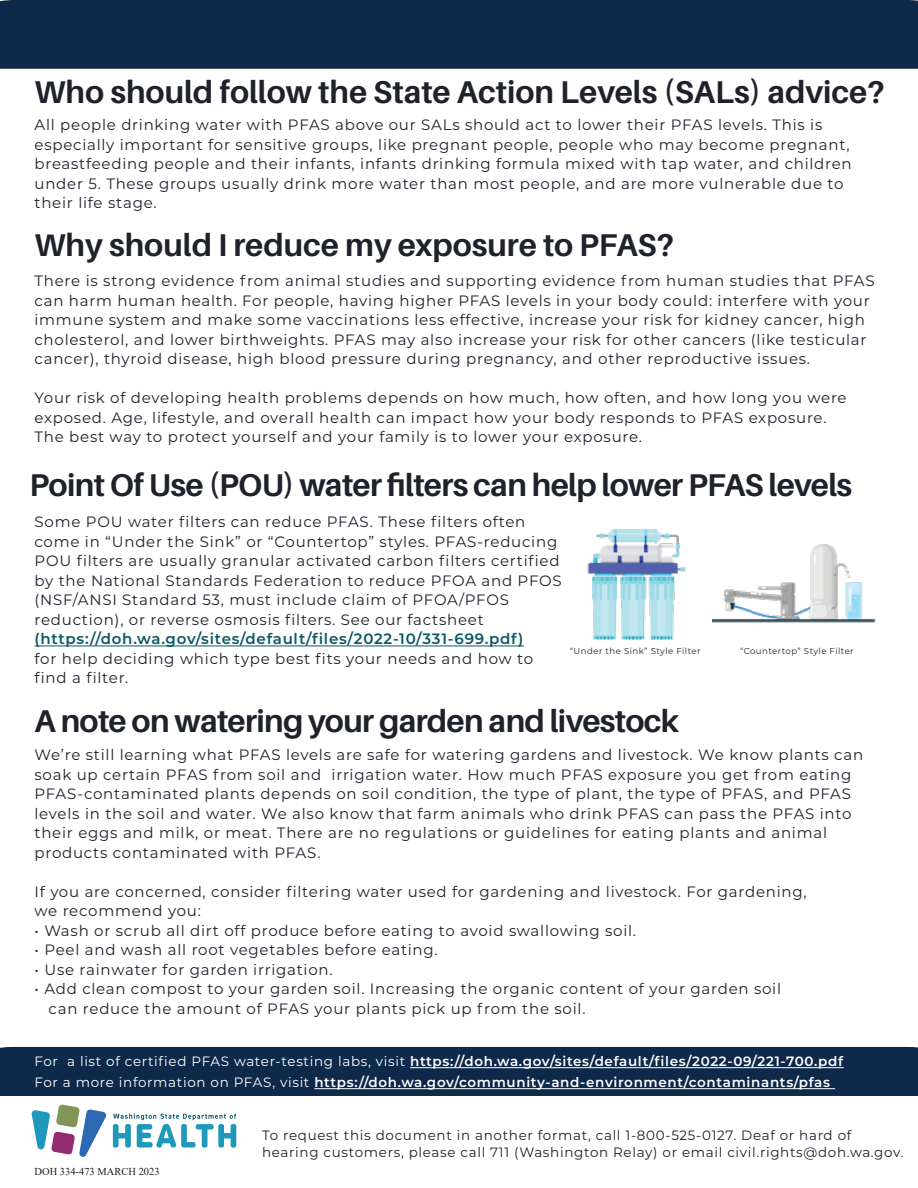
<style>
.page{position:relative;width:918px;height:1188px;background:#fff}
.page>*{position:absolute;margin:0;border:0;box-sizing:border-box;transform-origin:0 0}
.t1{font:700 31.5px "Aileron";letter-spacing:-.02em;color:#1f212b}
.t2{font:700 31.5px "Aileron";color:#1f212b}
.t3{font:15px/19.5px "Montserrat";letter-spacing:.05em;color:#1f212b}
.t4{font:600 15px "Montserrat";letter-spacing:.05em;color:#0c5865}
.t5{font:600 13.5px/21px "Montserrat";letter-spacing:.05em;color:#fff}
.t6{font:13.5px/16.5px "Montserrat";letter-spacing:.05em;color:#1f212b}
.t7{font:10.5px "Times New Roman";color:#231f20}
.t8{font:8.55px "Montserrat";letter-spacing:.05em;color:#1f212b}
.s1{font-weight:400}
</style>
<div class="page">
<hr style="left:35px;top:646px;width:489px;height:1px;background:#0c5865">
<div style="left:0;top:0;width:918px;height:69px;background:#0f294a"></div>
<div style="left:0;top:1047px;width:918px;height:49px;background:#0f294a"></div>
<img style="left:587px;top:528px;width:99px;height:112px">
<img style="left:713px;top:544px;width:163px;height:79px">
<hr style="left:410px;top:1067px;width:434px;height:1px;background:#fff">
<hr style="left:314px;top:1088px;width:521px;height:1px;background:#fff">
<svg style="left:32px;top:1105px;width:75px;height:52px"></svg>
<svg style="left:113px;top:1114px;width:123px;height:34px"></svg>
<h1 class="t2" style="left:35px;top:75px;width:852px">Who should follow the State Action Levels (SALs) advice?</h1>
<p class="t3" style="left:35px;top:115px;width:819px">All people drinking water with PFAS above our SALs should act to lower their PFAS levels. This is especially important for sensitive groups, like pregnant people, people who may become pregnant, breastfeeding people and their infants, infants drinking formula mixed with tap water, and children under 5. These groups usually drink more water than most people, and are more vulnerable due to their life stage.</p>
<h1 class="t2" style="left:35px;top:227px;width:641px">Why should I reduce my exposure to PFAS?</h1>
<p class="t3" style="left:35px;top:271px;width:842px">There is strong evidence from animal studies and supporting evidence from human studies that PFAS can harm human health. For people, having higher PFAS levels in your body could: interfere with your immune system and make some vaccinations less effective, increase your risk for kidney cancer, high cholesterol, and lower birthweights. PFAS may also increase your risk for other cancers (like testicular cancer), thyroid disease, high blood pressure during pregnancy, and other reproductive issues.</p>
<p class="t3" style="left:35px;top:388px;width:814px">Your risk of developing health problems depends on how much, how often, and how long you were exposed. Age, lifestyle, and overall health can impact how your body responds to PFAS exposure.<br>The best way to protect yourself and your family is to lower your exposure.</p>
<h1 class="t1" style="left:30px;top:467px;width:824px">Point Of Use (POU) water filters can help lower PFAS levels</h1>
<p class="t3" style="left:35px;top:512px;width:529px">Some POU water filters can reduce PFAS. These filters often come in “Under the Sink” or “Countertop” styles. PFAS-reducing POU filters are usually granular activated carbon filters certified by the National Standards Federation to reduce PFOA and PFOS (NSF/ANSI Standard 53, must include claim of PFOA/PFOS reduction), or reverse osmosis filters. See our factsheet</p>
<p class="t4" style="left:35px;top:628px;width:490px">(https://doh.wa.gov/sites/default/files/2022-10/331-699.pdf)</p>
<p class="t3" style="left:35px;top:648px;width:500px">for help deciding which type best fits your needs and how to find a filter.</p>
<h1 class="t1" style="left:35px;top:703px;width:646px">A note on watering your garden and livestock</h1>
<p class="t3" style="left:35px;top:745px;width:830px">We’re still learning what PFAS levels are safe for watering gardens and livestock. We know plants can soak up certain PFAS from soil and irrigation water. How much PFAS exposure you get from eating PFAS-contaminated plants depends on soil condition, the type of plant, the type of PFAS, and PFAS levels in the soil and water. We also know that farm animals who drink PFAS can pass the PFAS into their eggs and milk, or meat. There are no regulations or guidelines for eating plants and animal products contaminated with PFAS.</p>
<p class="t3" style="left:35px;top:881px;width:774px">If you are concerned, consider filtering water used for gardening and livestock. For gardening, we recommend you:</p>
<p class="t3" style="left:35px;top:920px;width:603px">• Wash or scrub all dirt off produce before eating to avoid swallowing soil.</p>
<p class="t3" style="left:35px;top:940px;width:405px">• Peel and wash all root vegetables before eating.</p>
<p class="t3" style="left:35px;top:959px;width:300px">• Use rainwater for garden irrigation.</p>
<p class="t3" style="left:49px;top:979px;width:734px;text-indent:-14px">• Add clean compost to your garden soil. Increasing the organic content of your garden soil can reduce the amount of PFAS your plants pick up from the soil.</p>
<p class="t8" style="left:570px;top:645px;width:132px">“Under the Sink” Style Filter</p>
<p class="t8" style="left:740px;top:645px;width:115px">“Countertop” Style Filter</p>
<p class="t5" style="left:35px;top:1050px;width:810px"><span class="s1">For a list of certified PFAS water-testing labs, visit</span> https://doh.wa.gov/sites/default/files/2022-09/221-700.pdf<br><span class="s1">For a more information on PFAS, visit</span> https://doh.wa.gov/community-and-environment/contaminants/pfas</p>
<p class="t7" style="left:35px;top:1164px;width:127px">DOH 334-473 MARCH 2023</p>
<p class="t6" style="left:262px;top:1127px;width:643px">To request this document in another format, call 1-800-525-0127. Deaf or hard of hearing customers, please call 711 (Washington Relay) or email civil.rights@doh.wa.gov.</p>
</div>
